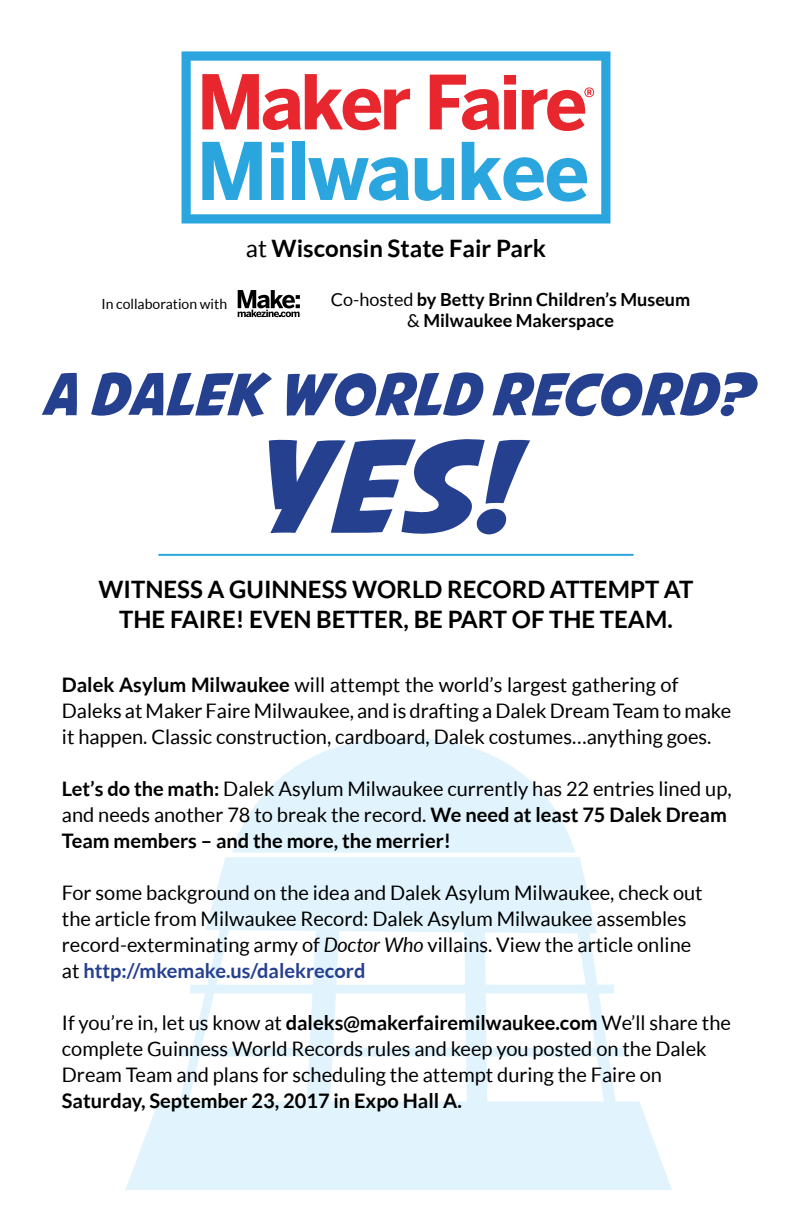
<style>
.page{position:relative;width:792px;height:1224px;background:#fff}
.page>*{position:absolute;margin:0;border:0;box-sizing:border-box;transform-origin:0 0}
.t1{font:128px "Avengeance Mightiest Avenger";color:#25408f}
.t2{font:58px "Avengeance Mightiest Avenger";color:#25408f}
.t3{font:700 24px/30px "Lato";color:#000;text-align:center}
.t4{font:20px/26px "Lato";color:#000}
.t5{font:700 20px "Lato";color:#000}
.t6{font:700 18px/21.6px "Lato";color:#000;text-align:center}
.t7{font:14px "Lato";color:#000}
.s1{font-weight:400}
.s2{font-weight:700}
.s3{font-style:italic}
.s4{font-weight:700;color:#25408f}
</style>
<div class="page">
<svg style="left:232px;top:738px;width:343px;height:115px;fill:#e1f4fd"></svg>
<div style="left:337px;top:799px;width:26px;height:26px;background:#e1f4fd;border-radius:50%"></div>
<svg style="left:125px;top:857px;width:547px;height:333px"></svg>
<svg style="left:182px;top:51px;width:428px;height:173px"></svg>
<svg style="left:238px;top:290px;width:62px;height:27px"></svg>
<hr style="left:158px;top:554px;width:476px;height:2px;background:#2aa5de">
<p class="t7" style="left:101px;top:295px;width:127px">In collaboration with</p>
<p class="t3" style="left:246px;top:233px;width:302px"><span class="s1">at</span> Wisconsin State Fair Park</p>
<p class="t6" style="left:331px;top:288px;width:361px"><span class="s1">Co-hosted</span> by Betty Brinn Children’s Museum <span class="s1">&amp;</span> Milwaukee Makerspace</p>
<h2 class="t2" style="left:40px;top:369px;width:713px">A DALEK WORLD RECORD?</h2>
<h1 class="t1" style="left:242px;top:429px;width:269px">YES!</h1>
<p class="t3" style="left:98px;top:574px;width:597px">WITNESS A GUINNESS WORLD RECORD ATTEMPT AT<br>THE FAIRE! EVEN BETTER, BE PART OF THE TEAM.</p>
<p class="t4" style="left:62px;top:671px;width:671px"><span class="s2">Dalek Asylum Milwaukee</span> will attempt the world’s largest gathering of<br>Daleks at Maker Faire Milwaukee, and is drafting a Dalek Dream Team to make it happen. Classic construction, cardboard, Dalek costumes…anything goes.</p>
<p class="t4" style="left:62px;top:775px;width:671px"><span class="s2">Let’s do the math:</span> Dalek Asylum Milwaukee currently has 22 entries lined up, and needs another 78 to break the record. <span class="s2">We need at least 75 Dalek Dream<br>Team members – and the more, the merrier!</span></p>
<p class="t4" style="left:62px;top:879px;width:642px">For some background on the idea and Dalek Asylum Milwaukee, check out the article from Milwaukee Record: Dalek Asylum Milwaukee assembles record-exterminating army of <span class="s3">Doctor Who</span> villains. View the article online at <span class="s4">http://mkemake.us/dalekrecord</span></p>
<p class="t4" style="left:62px;top:1009px;width:671px">If you’re in, let us know at <span class="s2">daleks@makerfairemilwaukee.com</span> We’ll share the complete Guinness World Records rules and keep you posted on the Dalek<br>Dream Team and plans for scheduling the attempt during the Faire on</p>
<p class="t5" style="left:62px;top:1088px;width:401px">Saturday, September 23, 2017 in Expo Hall A.</p>
</div>
